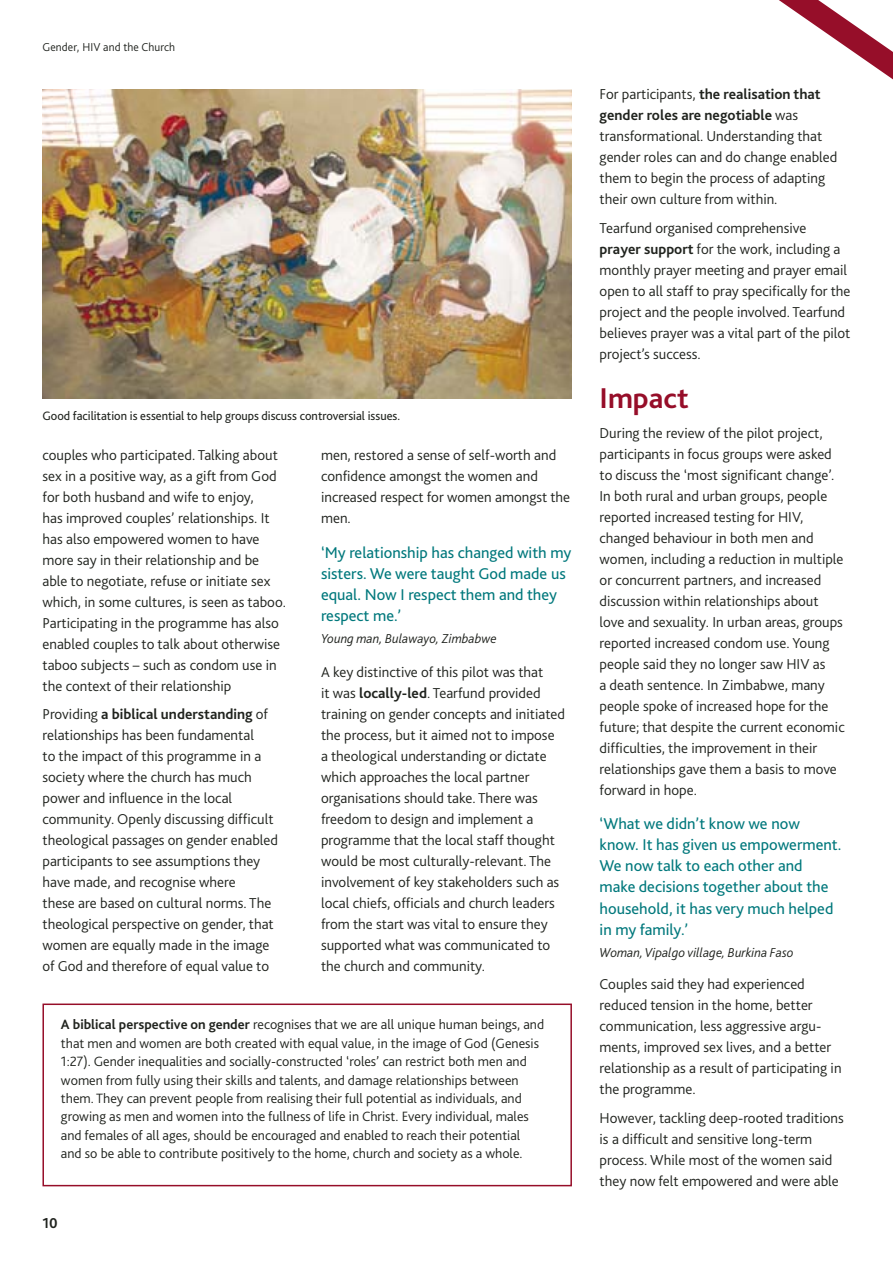
<style>
.page{position:relative;width:893px;height:1263px;background:#fff}
.page>*{position:absolute;margin:0;border:0;box-sizing:border-box;transform-origin:0 0}
.t1{font:700 30px "Bliss 2";color:#960e29}
.t2{font:16.35px/21.1px "Bliss 2";color:#00787c}
.t3{font:300 15px/21px "Bliss 2";color:#20231e}
.t4{font:700 15px "Bliss 2";color:#20231e}
.t5{font:300 14.1px/18.5px "Bliss 2";color:#20231e}
.t6{font:italic 300 13.5px "Bliss 2";color:#20231e}
.t7{font:12.75px "Bliss 2";color:#20231e}
.t8{font:300 12px "Bliss 2";letter-spacing:.01em;color:#20231e}
.s1{font-weight:700}
</style>
<div class="page">
<div style="left:42px;top:1004px;width:530px;height:182px;border:2px solid #960e29"></div>
<img style="left:42px;top:89px;width:530px;height:310px">
<svg style="left:779px;top:0;width:114px;height:80px"></svg>
<p class="t8" style="left:42px;top:42px;width:134px">Gender, HIV and the Church</p>
<p class="t7" style="left:42px;top:411px;width:359px">Good facilitation is essential to help groups discuss controversial issues.</p>
<p class="t3" style="left:42px;top:446px;width:245px">couples who participated. Talking about sex in a positive way, as a gift from God for both husband and wife to enjoy,<br>has improved couples’ relationships. It has also empowered women to have more say in their relationship and be able to negotiate, refuse or initiate sex which, in some cultures, is seen as taboo.<br>Participating in the programme has also enabled couples to talk about otherwise taboo subjects – such as condom use in the context of their relationship</p>
<p class="t3" style="left:42px;top:705px;width:237px">Providing <span class="s1">a biblical understanding</span> of relationships has been fundamental<br>to the impact of this programme in a society where the church has much power and influence in the local community. Openly discussing difficult theological passages on gender enabled participants to see assumptions they have made, and recognise where<br>these are based on cultural norms. The theological per spective on gender, that women are equally made in the image of God and therefore of equal value to</p>
<p class="t3" style="left:321px;top:446px;width:251px">men, restored a sense of self-worth and confidence amongst the women and increased respect for women amongst the men.</p>
<p class="t2" style="left:321px;top:543px;width:252px">‘My relationship has changed with my sisters. We were taught God made us equal. Now I respect them and they respect me.’</p>
<p class="t6" style="left:321px;top:634px;width:177px">Young man, Bulawayo, Zimbabwe</p>
<p class="t3" style="left:321px;top:663px;width:246px">A key distinctive of this pilot was that<br>it was <span class="s1">locally-led</span>. Tearfund provided training on gender concepts and initiated the process, but it aimed not to impose a theological understanding or dictate which approaches the local partner organisations should take. There was freedom to design and implement a programme that the local staff thought would be most culturally-relevant. The involvement of key stakeholders such as local chiefs, officials and church leaders from the start was vital to ensure they supported what was communicated to the church and community.</p>
<p class="t5" style="left:61px;top:1017px;width:485px"><span class="s1">A biblical perspective on gender</span> recognises that we are all unique human beings, and that men and women are both created with equal value, in the image of God (Genesis 1:27). Gender inequalities and socially-constructed ‘roles’ can restrict both men and women from fully using their skills and talents, and damage relationships between them. They can prevent people from realising their full potential as individuals, and growing as men and women into the fullness of life in Christ. Every individual, males and females of all ages, should be encouraged and enabled to reach their potential and so be able to contribute positively to the home, church and society as a whole.</p>
<p class="t4" style="left:42px;top:1217px;width:17px">10</p>
<p class="t3" style="left:599px;top:85px;width:239px">For participants, <span class="s1">the realisation that gender roles are negotiable</span> was transformational. Understanding that gender roles can and do change enabled them to begin the process of adapting their own culture from within.</p>
<p class="t3" style="left:599px;top:219px;width:252px">Tearfund organised comprehensive <span class="s1">prayer support</span> for the work, including a monthly prayer meeting and prayer email open to all staff to pray specifically for the project and the people involved. Tearfund believes prayer was a vital part of the pilot project’s success.</p>
<h1 class="t1" style="left:599px;top:387px;width:91px">Impact</h1>
<p class="t3" style="left:599px;top:424px;width:247px">During the review of the pilot project, participants in focus groups were asked to discuss the ‘most significant change’.<br>In both rural and urban groups, people reported increased testing for HIV, changed behaviour in both men and women, including a reduction in multiple or concurrent partners, and increased discussion within relationships about love and sexuality. In urban areas, groups reported increased condom use. Young people said they no longer saw HIV as<br>a death sentence. In Zimbabwe, many people spoke of increased hope for the future; that despite the current economic difficulties, the improvement in their relationships gave them a basis to move forward in hope.</p>
<p class="t2" style="left:599px;top:815px;width:243px">‘What we didn’t know we now know. It has given us empowerment.<br>We now talk to each other and make decisions together about the household, it has very much helped in my family.’</p>
<p class="t6" style="left:599px;top:947px;width:195px">Woman, Vipalgo village, Burkina Faso</p>
<p class="t3" style="left:599px;top:975px;width:243px">Couples said they had experienced reduced tension in the home, better communication, less aggressive argu&shy;ments, improved sex lives, and a better relationship as a result of participating in the programme.</p>
<p class="t3" style="left:599px;top:1109px;width:246px">However, tackling deep-rooted traditions is a difficult and sensitive long-term process. While most of the women said they now felt empowered and were able</p>
</div>
